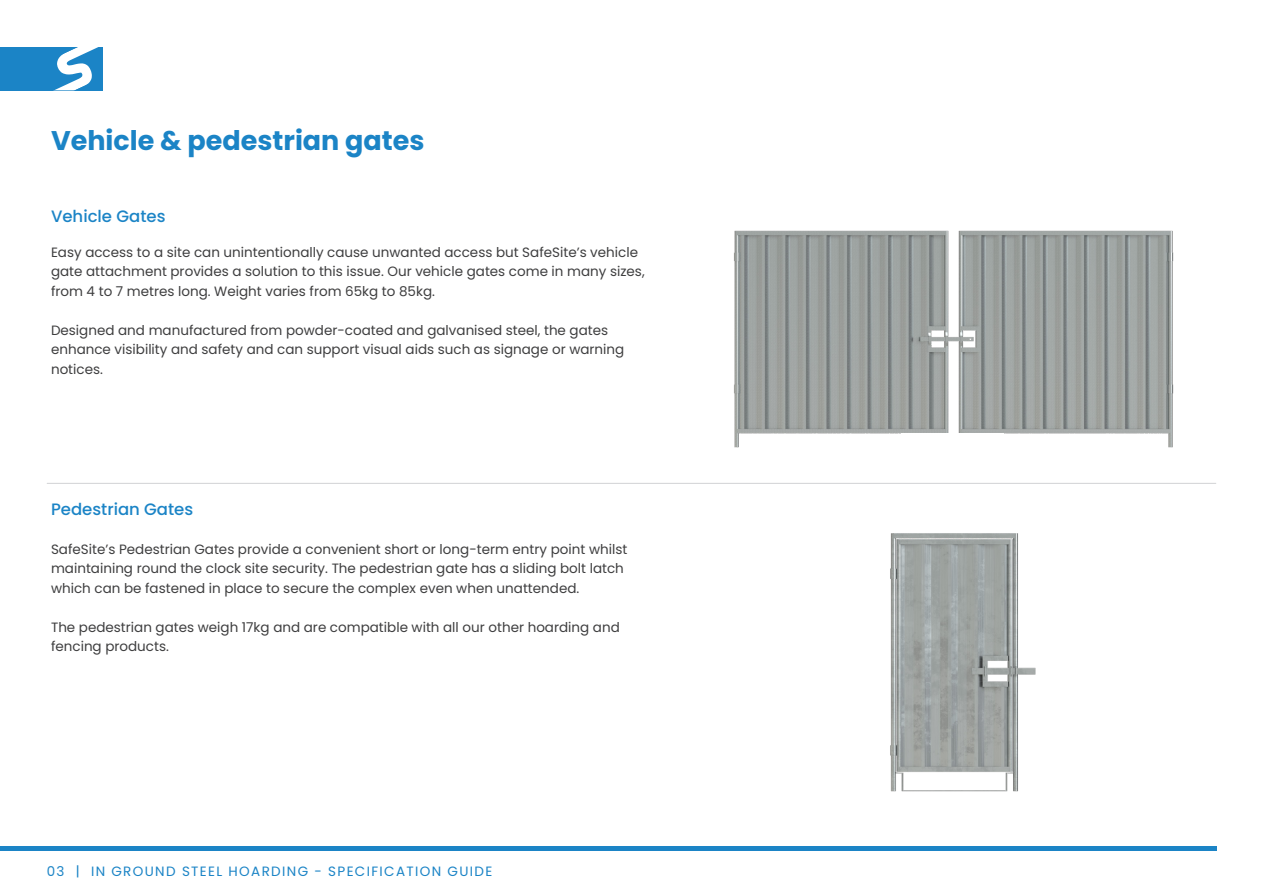
<style>
.page{position:relative;width:1263px;height:893px;background:#fff}
.page>*{position:absolute;margin:0;border:0;box-sizing:border-box;transform-origin:0 0}
.t1{font:700 27px "Poppins";color:#1b84c6}
.t2{font:500 16.5px "Poppins";color:#1b84c6}
.t3{font:13.5px/19.5px "Poppins";color:#3e3e3f}
.t4{font:13.5px "Poppins";letter-spacing:.1em;color:#1b84c6}
</style>
<div class="page">
<div style="left:0;top:47px;width:102px;height:43px;background:#1b84c6"></div>
<svg style="left:55px;top:47px;width:43px;height:43px"></svg>
<hr style="left:0;top:846px;width:1216px;height:4px;background:#1b84c6">
<img style="left:734px;top:230px;width:440px;height:218px">
<img style="left:890px;top:533px;width:146px;height:259px">
<hr style="left:47px;top:483px;width:1169px;height:1px;background:#d1d2d4">
<div style="left:902px;top:433px;width:102px;height:30px;background:#fff"></div>
<p class="t1" style="left:51px;top:125px;width:375px">Vehicle &amp; pedestrian gates</p>
<p class="t2" style="left:51px;top:207px;width:116px">Vehicle Gates</p>
<p class="t3" style="left:51px;top:242px;width:595px">Easy access to a site can unintentionally cause unwanted access but SafeSite’s vehicle gate attachment provides a solution to this issue. Our vehicle gates come in many sizes, from 4 to 7 metres long. Weight varies from 65kg to 85kg.</p>
<p class="t3" style="left:51px;top:320px;width:575px">Designed and manufactured from powder-coated and galvanised steel, the gates enhance visibility and safety and can support visual aids such as signage or warning notices.</p>
<p class="t2" style="left:51px;top:499px;width:144px">Pedestrian Gates</p>
<p class="t3" style="left:51px;top:539px;width:578px">SafeSite’s Pedestrian Gates provide a convenient short or long-term entry point whilst maintaining round the clock site security. The pedestrian gate has a sliding bolt latch which can be fastened in place to secure the complex even when unattended.</p>
<p class="t3" style="left:51px;top:617px;width:570px">The pedestrian gates weigh 17kg and are compatible with all our other hoarding and fencing products.</p>
<p class="t4" style="left:47px;top:863px;width:447px">03 | IN GROUND STEEL HOARDING - SPECIFICATION GUIDE</p>
</div>
